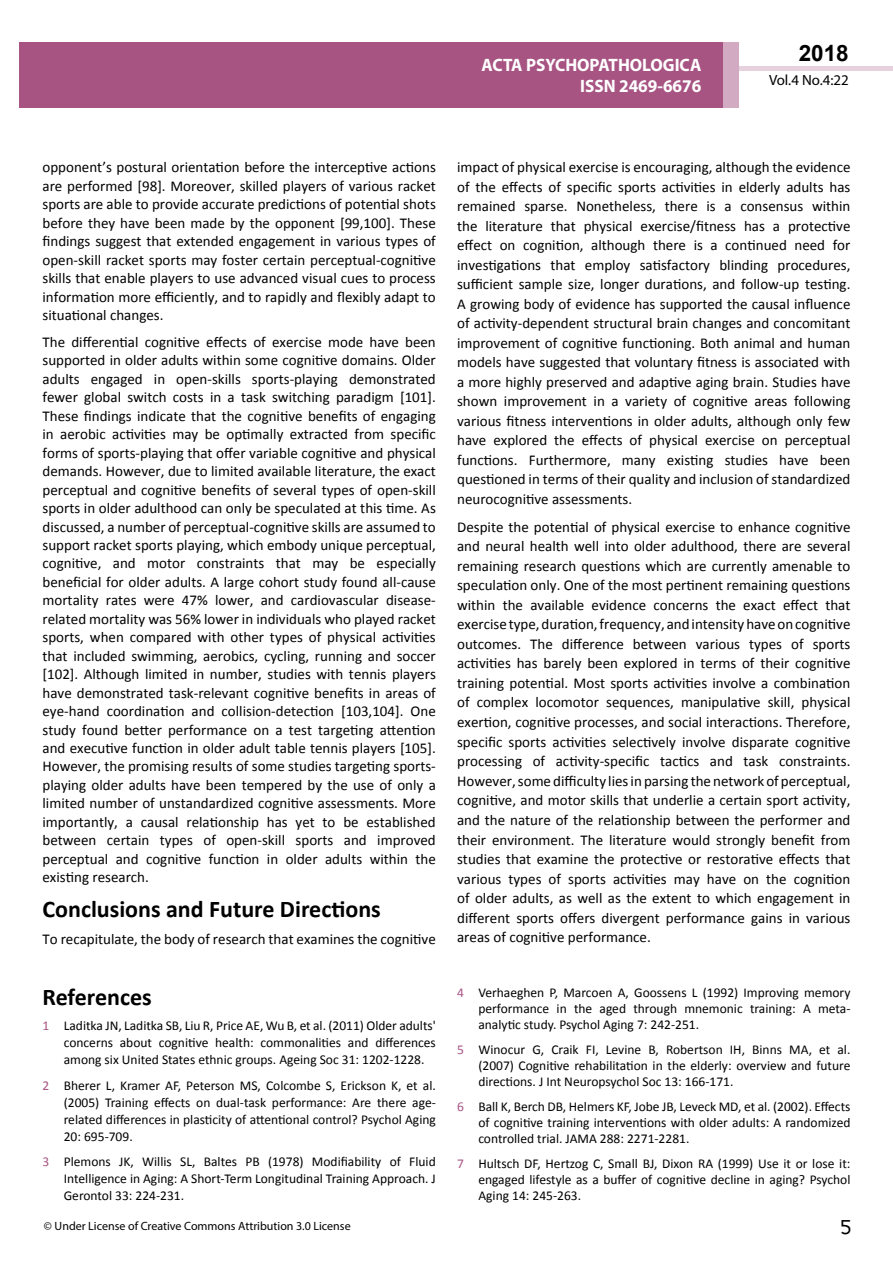
<style>
.page{position:relative;width:893px;height:1263px;background:#fff}
.page>*{position:absolute;margin:0;border:0;box-sizing:border-box;transform-origin:0 0}
.t1{font:25.5px "Tunga";color:#000}
.t2{font:700 24px "Calibri";color:#000}
.t3{font:700 22.5px "Arial";color:#000}
.t4{font:700 18px/21.6px "Myriad Pro";color:#fff;text-align:right;scale:.96 1}
.t5{font:15px/19.5px "Calibri";color:#000;text-align:justify}
.t6{font:14.85px "Myriad Pro";color:#000}
.t7{font:13.5px/16.2px "Calibri";color:#000;text-align:justify}
.t8{font:12px "Myriad Pro";color:#000}
.s1{color:#a75483}
</style>
<div class="page">
<div style="left:722px;top:66px;width:171px;height:5px;background:#e6d1dd"></div>
<div style="left:19px;top:42px;width:706px;height:66px;background:#a75483"></div>
<div style="left:724px;top:42px;width:15px;height:66px;background:#d2aac1"></div>
<p class="t4" style="left:482px;top:53px;width:230px">ACTA PSYCHOPATHOLOGICA<br>ISSN 2469-6676</p>
<h3 class="t3" style="left:799px;top:38px;width:52px">2018</h3>
<p class="t6" style="left:769px;top:71px;width:81px">Vol.4 No.4:22</p>
<p class="t5" style="left:43px;top:158px;width:395px;line-height:18.5px">opponent’s postural orientation before the interceptive actions are performed [98]. Moreover, skilled players of various racket sports are able to provide accurate predictions of potential shots before they have been made by the opponent [99,100]. These findings suggest that extended engagement in various types of open-skill racket sports may foster certain perceptual-cognitive skills that enable players to use advanced visual cues to process information more efficiently, and to rapidly and flexibly adapt to situational changes.</p>
<p class="t5" style="left:43px;top:333px;width:395px;line-height:18.5px">The differential cognitive effects of exercise mode have been supported in older adults within some cognitive domains. Older adults engaged in open-skills sports-playing demonstrated fewer global switch costs in a task switching paradigm [101].<br>These findings indicate that the cognitive benefits of engaging in aerobic activities may be optimally extracted from specific forms of sports-playing that offer variable cognitive and physical demands. However, due to limited available literature, the exact perceptual and cognitive benefits of several types of open-skill sports in older adulthood can only be speculated at this time. As discussed, a number of perceptual-cognitive skills are assumed to support racket sports playing, which embody unique perceptual, cognitive, and motor constraints that may be especially beneficial for older adults. A large cohort study found all-cause mortality rates were 47% lower, and cardiovascular disease&shy;related mortality was 56% lower in individuals who played racket sports, when compared with other types of physical activities that included swimming, aerobics, cycling, running and soccer [102]. Although limited in number, studies with tennis players have demonstrated task-relevant cognitive benefits in areas of eye-hand coordination and collision-detection [103,104]. One study found better performance on a test targeting attention and executive function in older adult table tennis players [105].<br>However, the promising results of some studies targeting sports&shy;playing older adults have been tempered by the use of only a limited number of unstandardized cognitive assessments. More importantly, a causal relationship has yet to be established between certain types of open-skill sports and improved perceptual and cognitive function in older adults within the existing research.</p>
<h2 class="t2" style="left:43px;top:894px;width:340px">Conclusions and Future Directions</h2>
<p class="t5" style="left:43px;top:929px;width:395px">To recapitulate, the body of research that examines the cognitive</p>
<h2 class="t2" style="left:43px;top:981px;width:111px">References</h2>
<p class="t7" style="left:64px;top:1017px;width:374px;line-height:17px;text-indent:-21px"><span class="s1">1</span> Laditka JN, Laditka SB, Liu R, Price AE, Wu B, et al. (2011) Older adults' concerns about cognitive health: commonalities and differences among six United States ethnic groups. Ageing Soc 31: 1202-1228.</p>
<p class="t7" style="left:64px;top:1077px;width:374px;line-height:17px;text-indent:-21px"><span class="s1">2</span> Bherer L, Kramer AF, Peterson MS, Colcombe S, Erickson K, et al. (2005) Training effects on dual-task performance: Are there age&shy;related differences in plasticity of attentional control? Psychol Aging 20: 695-709.</p>
<p class="t7" style="left:64px;top:1153px;width:374px;line-height:17px;text-indent:-21px"><span class="s1">3</span> Plemons JK, Willis SL, Baltes PB (1978) Modifiability of Fluid Intelligence in Aging: A Short-Term Longitudinal Training Approach. J Gerontol 33: 224-231.</p>
<p class="t5" style="left:457px;top:158px;width:395px">impact of physical exercise is encouraging, although the evidence of the effects of specific sports activities in elderly adults has remained sparse. Nonetheless, there is a consensus within the literature that physical exercise/fitness has a protective effect on cognition, although there is a continued need for investigations that employ satisfactory blinding procedures, sufficient sample size, longer durations, and follow-up testing.<br>A growing body of evidence has supported the causal influence of activity-dependent structural brain changes and concomitant improvement of cognitive functioning. Both animal and human models have suggested that voluntary fitness is associated with a more highly preserved and adaptive aging brain. Studies have shown improvement in a variety of cognitive areas following various fitness interventions in older adults, although only few have explored the effects of physical exercise on perceptual functions. Furthermore, many existing studies have been questioned in terms of their quality and inclusion of standardized neurocognitive assessments.</p>
<p class="t5" style="left:457px;top:517px;width:395px">Despite the potential of physical exercise to enhance cognitive and neural health well into older adulthood, there are several remaining research questions which are currently amenable to speculation only. One of the most pertinent remaining questions within the available evidence concerns the exact effect that exercise type, duration, frequency, and intensity have on cognitive outcomes. The difference between various types of sports activities has barely been explored in terms of their cognitive training potential. Most sports activities involve a combination of complex locomotor sequences, manipulative skill, physical exertion, cognitive processes, and social interactions. Therefore, specific sports activities selectively involve disparate cognitive processing of activity-specific tactics and task constraints.<br>However, some difficulty lies in parsing the network of perceptual, cognitive, and motor skills that underlie a certain sport activity, and the nature of the relationship between the performer and their environment. The literature would strongly benefit from studies that examine the protective or restorative effects that various types of sports activities may have on the cognition of older adults, as well as the extent to which engagement in different sports offers divergent performance gains in various areas of cognitive performance.</p>
<p class="t7" style="left:478px;top:984px;width:374px;text-indent:-21px"><span class="s1">4</span> Verhaeghen P, Marcoen A, Goossens L (1992) Improving memory performance in the aged through mnemonic training: A meta&shy;analytic study. Psychol Aging 7: 242-251.</p>
<p class="t7" style="left:478px;top:1041px;width:374px;text-indent:-21px"><span class="s1">5</span> Winocur G, Craik FI, Levine B, Robertson IH, Binns MA, et al. (2007) Cognitive rehabilitation in the elderly: overview and future directions. J Int Neuropsychol Soc 13: 166-171.</p>
<p class="t7" style="left:478px;top:1098px;width:374px;text-indent:-21px"><span class="s1">6</span> Ball K, Berch DB, Helmers KF, Jobe JB, Leveck MD, et al. (2002). Effects of cognitive training interventions with older adults: A randomized controlled trial. JAMA 288: 2271-2281.</p>
<p class="t7" style="left:478px;top:1155px;width:374px;text-indent:-21px"><span class="s1">7</span> Hultsch DF, Hertzog C, Small BJ, Dixon RA (1999) Use it or lose it: engaged lifestyle as a buffer of cognitive decline in aging? Psychol Aging 14: 245-263.</p>
<p class="t8" style="left:44px;top:1218px;width:308px">© Under License of Creative Commons Attribution 3.0 License</p>
<h1 class="t1" style="left:840px;top:1210px;width:13px">5</h1>
</div>
